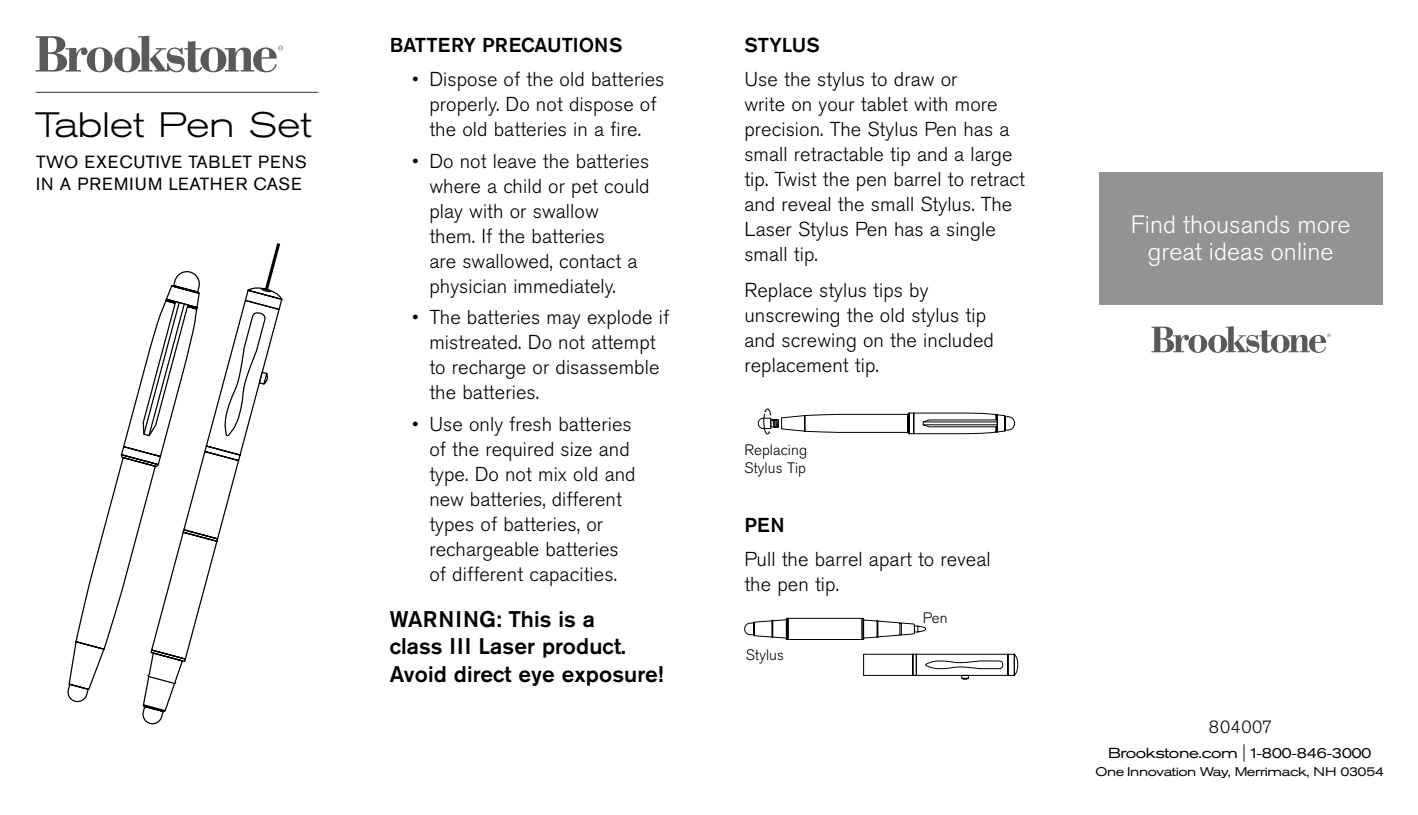
<style>
.page{position:relative;width:1418px;height:815px;background:#fff}
.page>*{position:absolute;margin:0;border:0;box-sizing:border-box;transform-origin:0 0}
.t1{font:300 expanded 35px "Akzidenz Grotesk BE";color:#000}
.t2{font:300 25px/27.5px "Akzidenz Grotesk BE";color:#fff;text-align:center}
.t3{font:500 22.5px/27.5px "Akzidenz Grotesk BE";letter-spacing:.005em;color:#000}
.t4{font:300 20px/25px "Akzidenz Grotesk BE";letter-spacing:.005em;color:#000}
.t5{font:500 20px "Akzidenz Grotesk BE";color:#000}
.t6{font:17.5px/21.2px "Akzidenz Grotesk BE";letter-spacing:.07em;color:#000}
.t7{font:300 17.5px "Akzidenz Grotesk BE";letter-spacing:.025em;color:#000}
.t8{font:300 15px/17.5px "Akzidenz Grotesk BE";letter-spacing:.005em;color:#000}
.t9{font:expanded 14.5px "Akzidenz Grotesk BE";letter-spacing:-.03em;color:#000}
.t10{font:expanded 12.5px "Akzidenz Grotesk BE";letter-spacing:-.03em;color:#000}
</style>
<div class="page">
<div style="left:1098px;top:172px;width:284px;height:133px;background:#929394"></div>
<svg style="left:1151px;top:326px;width:179px;height:27px"></svg>
<svg style="left:36px;top:36px;width:247px;height:36px"></svg>
<hr style="left:36px;top:92px;width:282px;height:1px;background:#58595b">
<svg style="left:744px;top:618px;width:274px;height:62px"></svg>
<svg style="left:757px;top:408px;width:258px;height:27px"></svg>
<svg style="left:67px;top:271px;width:133px;height:432px"></svg>
<svg style="left:142px;top:299px;width:104px;height:426px"></svg>
<svg style="left:148px;top:675px;width:28px;height:9px"></svg>
<div style="left:147px;top:674px;width:29px;height:10px;border:1px solid #000"></div>
<svg style="left:222px;top:243px;width:61px;height:194px"></svg>
<h1 class="t1" style="left:35px;top:104px;width:278px">Tablet Pen Set</h1>
<p class="t6" style="left:36px;top:152px;width:272px">TWO EXECUTIVE TABLET PENS<br>IN A PREMIUM LEATHER CASE</p>
<p class="t5" style="left:390px;top:33px;width:234px">BATTERY PRECAUTIONS</p>
<p class="t4" style="left:412px;top:67px;width:254px;text-align:center">• Dispose of the old batteries properly. Do not dispose of the old batteries in a fire.</p>
<p class="t4" style="left:429px;top:149px;width:222px;text-indent:-17px">• Do not leave the batteries where a child or pet could play with or swallow<br>them. If the batteries<br>are swallowed, contact a physician immediately.</p>
<p class="t4" style="left:429px;top:305px;width:241px;text-indent:-17px">• The batteries may explode if mistreated. Do not attempt to recharge or disassemble the batteries.</p>
<p class="t4" style="left:429px;top:412px;width:208px;text-indent:-17px">• Use only fresh batteries of the required size and type. Do not mix old and new batteries, different types of batteries, or rechargeable batteries of different capacities.</p>
<p class="t3" style="left:390px;top:605px;width:275px">WARNING: This is a<br>class III Laser product.<br>Avoid direct eye exposure!</p>
<p class="t5" style="left:744px;top:33px;width:27px">Stylus</p>
<p class="t4" style="left:744px;top:67px;width:282px">Use the stylus to draw or<br>write on your tablet with more precision. The Stylus Pen has a small retractable tip and a large tip. Twist the pen barrel to retract and reveal the small Stylus. The<br>Laser Stylus Pen has a single small tip.</p>
<p class="t4" style="left:744px;top:278px;width:251px">Replace stylus tips by unscrewing the old stylus tip and screwing on the included replacement tip.</p>
<p class="t8" style="left:744px;top:442px;width:64px">Replacing<br>Stylus Tip</p>
<p class="t5" style="left:744px;top:513px;width:27px">Pen</p>
<p class="t4" style="left:744px;top:547px;width:248px">Pull the barrel apart to reveal the pen tip.</p>
<p class="t8" style="left:922px;top:609px;width:26px">Pen</p>
<p class="t8" style="left:746px;top:647px;width:40px">Stylus</p>
<p class="t2" style="left:1130px;top:211px;width:221px">Find thousands more great ideas online</p>
<p class="t7" style="left:1208px;top:717px;width:65px">804007</p>
<p class="t9" style="left:1108px;top:744px;width:265px">Brookstone.com | 1-800-846-3000</p>
<p class="t10" style="left:1095px;top:764px;width:290px">One Innovation Way, Merrimack, NH 03054</p>
</div>
